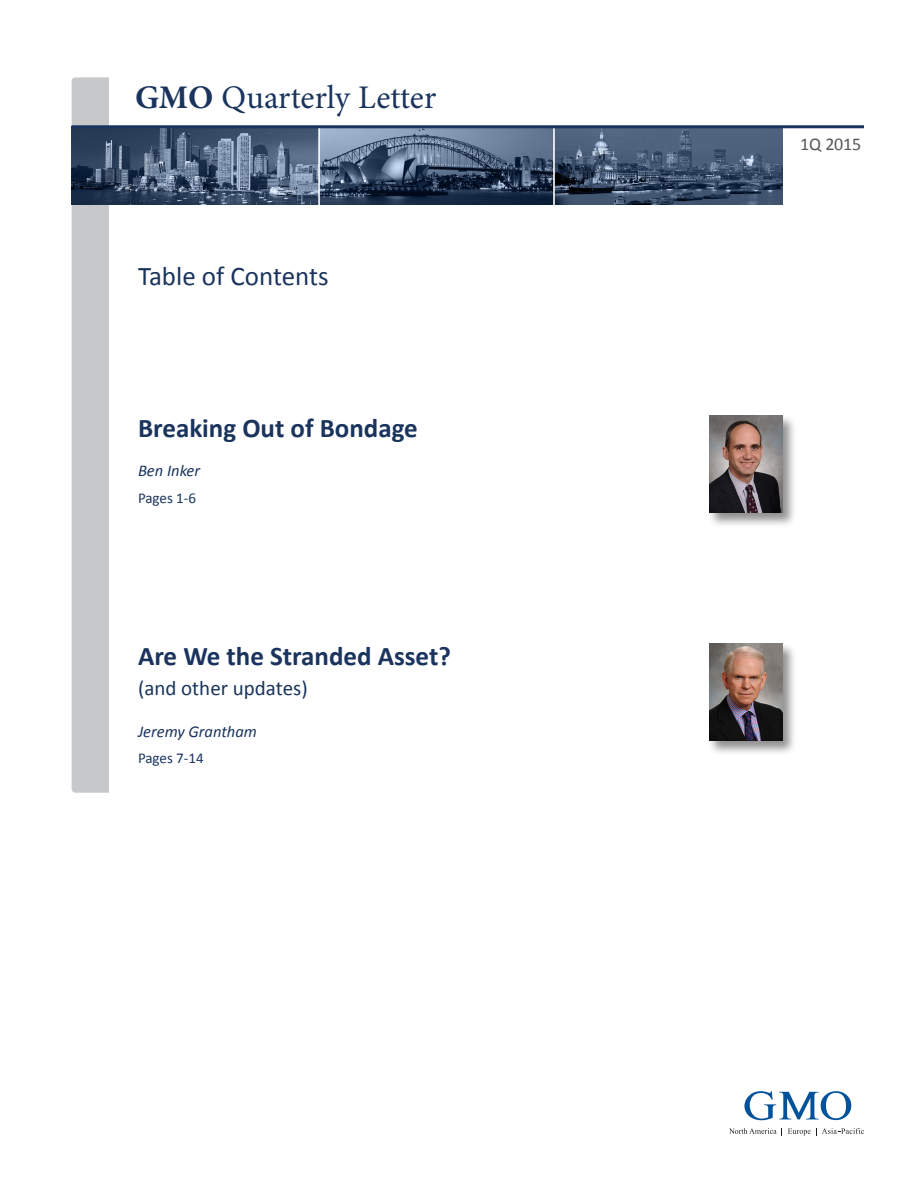
<style>
.page{position:relative;width:918px;height:1188px;background:#fff}
.page>*{position:absolute;margin:0;border:0;box-sizing:border-box;transform-origin:0 0}
.t1{font:33px "Minion Pro";color:#1a345d}
.t2{font:700 27px "Calibri";color:#1a345d}
.t3{font:27px "Calibri";color:#1a345d}
.t4{font:21px "Calibri";color:#1a345d}
.t5{font:18px "Calibri";letter-spacing:-.01em;color:#57585a}
.t6{font:italic 16.5px "Calibri";color:#1a345d}
.t7{font:15px "Calibri";color:#1a345d}
.s1{font-weight:700}
</style>
<div class="page">
<div style="left:72px;top:77px;width:50px;height:716px;background:#c7c8ca;border-radius:4px"></div>
<div style="left:109px;top:44px;width:25px;height:806px;background:#fff"></div>
<svg style="left:744px;top:1091px;width:107px;height:29px"></svg>
<svg style="left:729px;top:1128px;width:53px;height:8px"></svg>
<svg style="left:788px;top:1128px;width:76px;height:8px"></svg>
<img style="left:71px;top:126px;width:711px;height:79px">
<hr style="left:72px;top:125px;width:792px;height:3px;background:#1a345d">
<div style="left:708px;top:414px;width:89px;height:113px;background:#231f20;opacity:.5"></div>
<img style="left:709px;top:416px;width:73px;height:97px">
<div style="left:708px;top:642px;width:89px;height:113px;background:#231f20;opacity:.5"></div>
<img style="left:709px;top:644px;width:73px;height:97px">
<p class="t1" style="left:135px;top:76px;width:303px"><span class="s1">GMO</span> Quarterly Letter</p>
<p class="t3" style="left:138px;top:259px;width:192px">Table of Contents</p>
<p class="t2" style="left:138px;top:411px;width:281px">Breaking Out of Bondage</p>
<p class="t6" style="left:138px;top:459px;width:64px">Ben Inker</p>
<p class="t7" style="left:138px;top:488px;width:60px">Pages 1-6</p>
<p class="t2" style="left:138px;top:639px;width:314px">Are We the Stranded Asset?</p>
<p class="t4" style="left:138px;top:675px;width:171px">(and other updates)</p>
<p class="t6" style="left:138px;top:720px;width:120px">Jeremy Grantham</p>
<p class="t7" style="left:138px;top:749px;width:67px">Pages 7-14</p>
<p class="t5" style="left:800px;top:133px;width:63px">1Q 2015</p>
</div>
